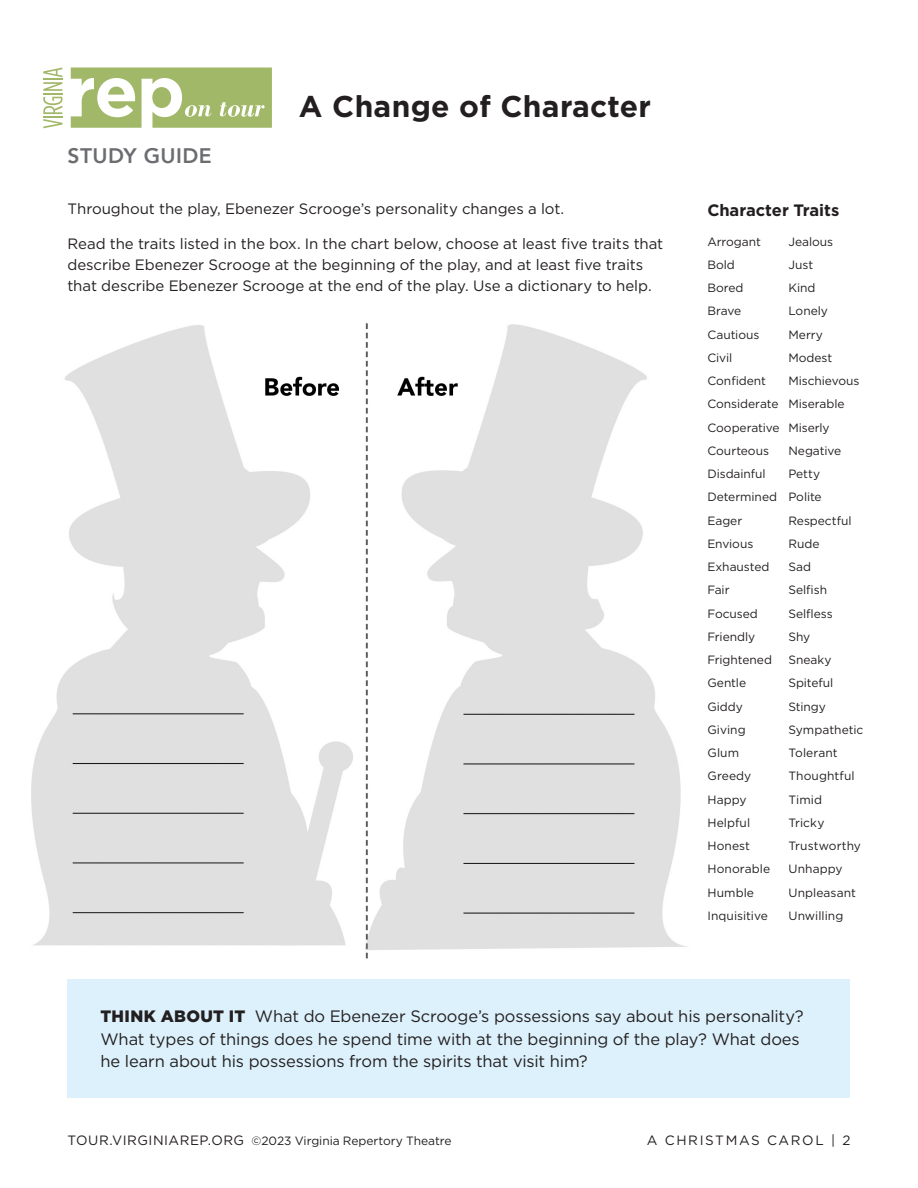
<style>
.page{position:relative;width:918px;height:1188px;background:#fff}
.page>*{position:absolute;margin:0;border:0;box-sizing:border-box;transform-origin:0 0}
.Text_Headline{font:700 30px "Gotham";letter-spacing:.01em;color:#231f20}
.t1{font:800 21px "Avenir";letter-spacing:.02em;color:#6c6d70}
.Text__Subhead{font:16.5px/22.5px "Gotham";letter-spacing:-.01em;color:#231f20}
.Text__Basic_11pt{font:700 16.5px "Gotham";letter-spacing:-.005em;color:#231f20}
.Text__Basic_10pt{font:15px/21px "Gotham";letter-spacing:-.005em;color:#231f20}
.t2{font:13.5px "Gotham";letter-spacing:.12em;color:#231f20}
.Text__Basic_9pt{font:12px "Gotham";color:#231f20}
.s1{font-weight:900}
.s2{font-size:13.5px}
</style>
<div class="page">
<svg style="left:43px;top:68px;width:20px;height:60px"></svg>
<svg style="left:71px;top:68px;width:201px;height:60px"></svg>
<img style="left:31px;top:323px;width:657px;height:636px">
<div style="left:68px;top:979px;width:782px;height:118px;background:#dcf1fb"></div>
<h2 class="t1" style="left:68px;top:139px;width:146px">STUDY GUIDE</h2>
<p class="Text_Headline" style="left:299px;top:86px;width:354px">A Change of Character</p>
<p class="Text__Basic_10pt" style="left:68px;top:198px;width:498px">Throughout the play, Ebenezer Scrooge’s personality changes a lot.</p>
<p class="Text__Basic_10pt" style="left:68px;top:233px;width:597px">Read the traits listed in the box. In the chart below, choose at least five traits that describe Ebenezer Scrooge at the beginning of the play, and at least five traits that describe Ebenezer Scrooge at the end of the play. Use a dictionary to help.</p>
<p class="Text__Basic_11pt" style="left:707px;top:199px;width:133px">Character Traits</p>
<p class="Text__Basic_9pt" style="left:707px;top:234px;width:55px">Arrogant</p>
<p class="Text__Basic_9pt" style="left:788px;top:234px;width:46px">Jealous</p>
<p class="Text__Basic_9pt" style="left:707px;top:257px;width:29px">Bold</p>
<p class="Text__Basic_9pt" style="left:788px;top:257px;width:26px">Just</p>
<p class="Text__Basic_9pt" style="left:707px;top:280px;width:38px">Bored</p>
<p class="Text__Basic_9pt" style="left:788px;top:280px;width:29px">Kind</p>
<p class="Text__Basic_9pt" style="left:707px;top:304px;width:35px">Brave</p>
<p class="Text__Basic_9pt" style="left:788px;top:304px;width:41px">Lonely</p>
<p class="Text__Basic_9pt" style="left:707px;top:327px;width:54px">Cautious</p>
<p class="Text__Basic_9pt" style="left:788px;top:327px;width:36px">Merry</p>
<p class="Text__Basic_9pt" style="left:707px;top:350px;width:26px">Civil</p>
<p class="Text__Basic_9pt" style="left:788px;top:350px;width:46px">Modest</p>
<p class="Text__Basic_9pt" style="left:707px;top:373px;width:60px">Confident</p>
<p class="Text__Basic_9pt" style="left:788px;top:373px;width:73px">Mischievous</p>
<p class="Text__Basic_9pt" style="left:707px;top:397px;width:139px">Considerate Miserable</p>
<p class="Text__Basic_9pt" style="left:707px;top:420px;width:124px">Cooperative Miserly</p>
<p class="Text__Basic_9pt" style="left:707px;top:443px;width:63px">Courteous</p>
<p class="Text__Basic_9pt" style="left:788px;top:443px;width:54px">Negative</p>
<p class="Text__Basic_9pt" style="left:707px;top:466px;width:60px">Disdainful</p>
<p class="Text__Basic_9pt" style="left:788px;top:466px;width:33px">Petty</p>
<p class="Text__Basic_9pt" style="left:707px;top:490px;width:116px">Determined Polite</p>
<p class="Text__Basic_9pt" style="left:707px;top:513px;width:36px">Eager</p>
<p class="Text__Basic_9pt" style="left:788px;top:513px;width:65px">Respectful</p>
<p class="Text__Basic_9pt" style="left:707px;top:536px;width:47px">Envious</p>
<p class="Text__Basic_9pt" style="left:788px;top:536px;width:33px">Rude</p>
<p class="Text__Basic_9pt" style="left:707px;top:559px;width:64px">Exhausted</p>
<p class="Text__Basic_9pt" style="left:788px;top:559px;width:24px">Sad</p>
<p class="Text__Basic_9pt" style="left:707px;top:583px;width:24px">Fair</p>
<p class="Text__Basic_9pt" style="left:788px;top:583px;width:40px">Selfish</p>
<p class="Text__Basic_9pt" style="left:707px;top:606px;width:52px">Focused</p>
<p class="Text__Basic_9pt" style="left:788px;top:606px;width:46px">Selfless</p>
<p class="Text__Basic_9pt" style="left:707px;top:629px;width:49px">Friendly</p>
<p class="Text__Basic_9pt" style="left:788px;top:629px;width:23px">Shy</p>
<p class="Text__Basic_9pt" style="left:707px;top:652px;width:66px">Frightened</p>
<p class="Text__Basic_9pt" style="left:788px;top:652px;width:45px">Sneaky</p>
<p class="Text__Basic_9pt" style="left:707px;top:676px;width:40px">Gentle</p>
<p class="Text__Basic_9pt" style="left:788px;top:676px;width:47px">Spiteful</p>
<p class="Text__Basic_9pt" style="left:707px;top:699px;width:37px">Giddy</p>
<p class="Text__Basic_9pt" style="left:788px;top:699px;width:39px">Stingy</p>
<p class="Text__Basic_9pt" style="left:707px;top:722px;width:40px">Giving</p>
<p class="Text__Basic_9pt" style="left:788px;top:722px;width:77px">Sympathetic</p>
<p class="Text__Basic_9pt" style="left:707px;top:745px;width:33px">Glum</p>
<p class="Text__Basic_9pt" style="left:788px;top:745px;width:51px">Tolerant</p>
<p class="Text__Basic_9pt" style="left:707px;top:769px;width:45px">Greedy</p>
<p class="Text__Basic_9pt" style="left:788px;top:769px;width:68px">Thoughtful</p>
<p class="Text__Basic_9pt" style="left:707px;top:792px;width:41px">Happy</p>
<p class="Text__Basic_9pt" style="left:788px;top:792px;width:35px">Timid</p>
<p class="Text__Basic_9pt" style="left:707px;top:815px;width:44px">Helpful</p>
<p class="Text__Basic_9pt" style="left:788px;top:815px;width:38px">Tricky</p>
<p class="Text__Basic_9pt" style="left:707px;top:838px;width:44px">Honest</p>
<p class="Text__Basic_9pt" style="left:788px;top:838px;width:74px">Trustworthy</p>
<p class="Text__Basic_9pt" style="left:707px;top:862px;width:64px">Honorable</p>
<p class="Text__Basic_9pt" style="left:788px;top:862px;width:56px">Unhappy</p>
<p class="Text__Basic_9pt" style="left:707px;top:885px;width:48px">Humble</p>
<p class="Text__Basic_9pt" style="left:788px;top:885px;width:69px">Unpleasant</p>
<p class="Text__Basic_9pt" style="left:707px;top:908px;width:62px">Inquisitive</p>
<p class="Text__Basic_9pt" style="left:788px;top:908px;width:56px">Unwilling</p>
<p class="Text__Subhead" style="left:100px;top:1005px;width:705px"><span class="s1">THINK ABOUT IT</span> What do Ebenezer Scrooge’s possessions say about his personality?<br>What types of things does he spend time with at the beginning of the play? What does he learn about his possessions from the spirits that visit him?</p>
<p class="Text__Basic_9pt" style="left:68px;top:1133px;width:386px"><span class="s2">TOUR.VIRGINIAREP.ORG</span> ©2023 Virginia Repertory Theatre</p>
<p class="t2" style="left:647px;top:1131px;width:205px">A CHRISTMAS CAROL | 2</p>
</div>
